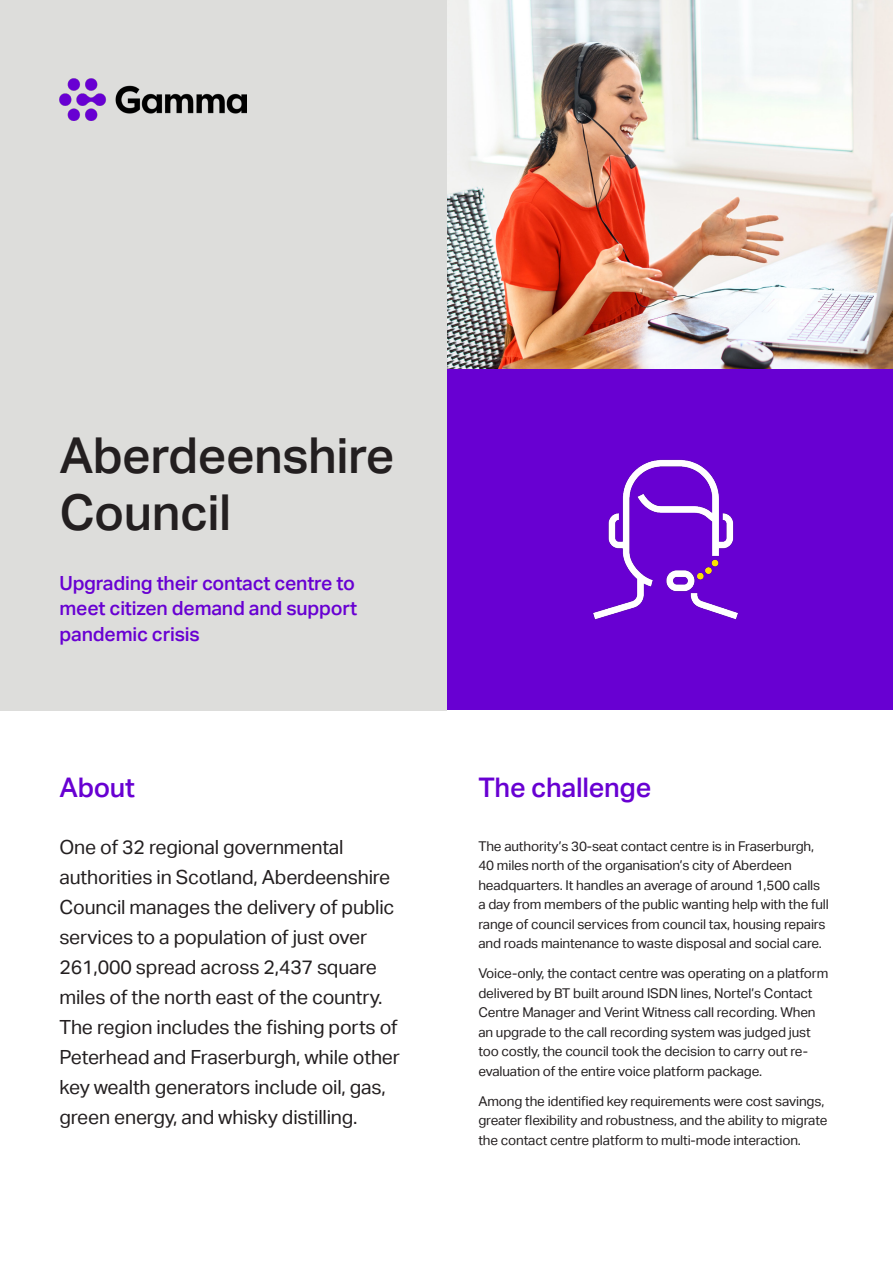
<style>
.page{position:relative;width:893px;height:1263px;background:#fff}
.page>*{position:absolute;margin:0;border:0;box-sizing:border-box;transform-origin:0 0}
.Main_title{font:500 49.5px/57px "Aktiv Grotesk";letter-spacing:-.01em;color:#231f20}
.Section_Title_PURPLE{font:500 27px "Aktiv Grotesk";letter-spacing:-.01em;color:#6800d2}
.Section_Intro_para{font:19.5px/30px "Aktiv Grotesk";letter-spacing:-.01em;color:#231f20}
.Main_sub-title{font:500 19.5px/25.5px "Aktiv Grotesk";letter-spacing:-.01em;color:#6800d2;text-align:justify}
.Body_Copy_Regular{font:13.5px/19.5px "Aktiv Grotesk";letter-spacing:-.01em;color:#231f20}
</style>
<div class="page">
<div style="left:446px;top:369px;width:447px;height:341px;background:#6800d2"></div>
<img style="left:446px;top:0;width:447px;height:369px">
<div style="left:0;top:0;width:446px;height:710px;background:#dddddb"></div>
<img style="left:60px;top:79px;width:186px;height:42px">
<img style="left:593px;top:459px;width:145px;height:161px">
<p class="Main_title" style="left:60px;top:428px;width:337px">Aberdeenshire<br>Council</p>
<p class="Main_sub-title" style="left:60px;top:570px;width:299px">Upgrading their contact centre to meet citizen demand and support pandemic crisis</p>
<p class="Section_Title_PURPLE" style="left:60px;top:772px;width:77px">About</p>
<p class="Section_Intro_para" style="left:60px;top:832px;width:342px">One of 32 regional governmental authorities in Scotland, Aberdeenshire Council manages the delivery of public services to a population of just over 261,000 spread across 2,437 square miles of the north east of the country.<br>The region includes the fishing ports of Peterhead and Fraserburgh, while other key wealth generators include oil, gas, green energy, and whisky distilling.</p>
<p class="Section_Title_PURPLE" style="left:478px;top:772px;width:175px">The challenge</p>
<p class="Body_Copy_Regular" style="left:478px;top:836px;width:352px">The authority’s 30-seat contact centre is in Fraserburgh, 40 miles north of the organisation’s city of Aberdeen headquarters. It handles an average of around 1,500 calls a day from members of the public wanting help with the full range of council services from council tax, housing repairs and roads maintenance to waste disposal and social care.</p>
<p class="Body_Copy_Regular" style="left:478px;top:964px;width:351px">Voice-only, the contact centre was operating on a platform delivered by BT built around ISDN lines, Nortel’s Contact Centre Manager and Verint Witness call recording. When an upgrade to the call recording system was judged just too costly, the council took the decision to carry out re&shy;evaluation of the entire voice platform package.</p>
<p class="Body_Copy_Regular" style="left:478px;top:1091px;width:350px">Among the identified key requirements were cost savings, greater flexibility and robustness, and the ability to migrate the contact centre platform to multi-mode interaction.</p>
</div>
